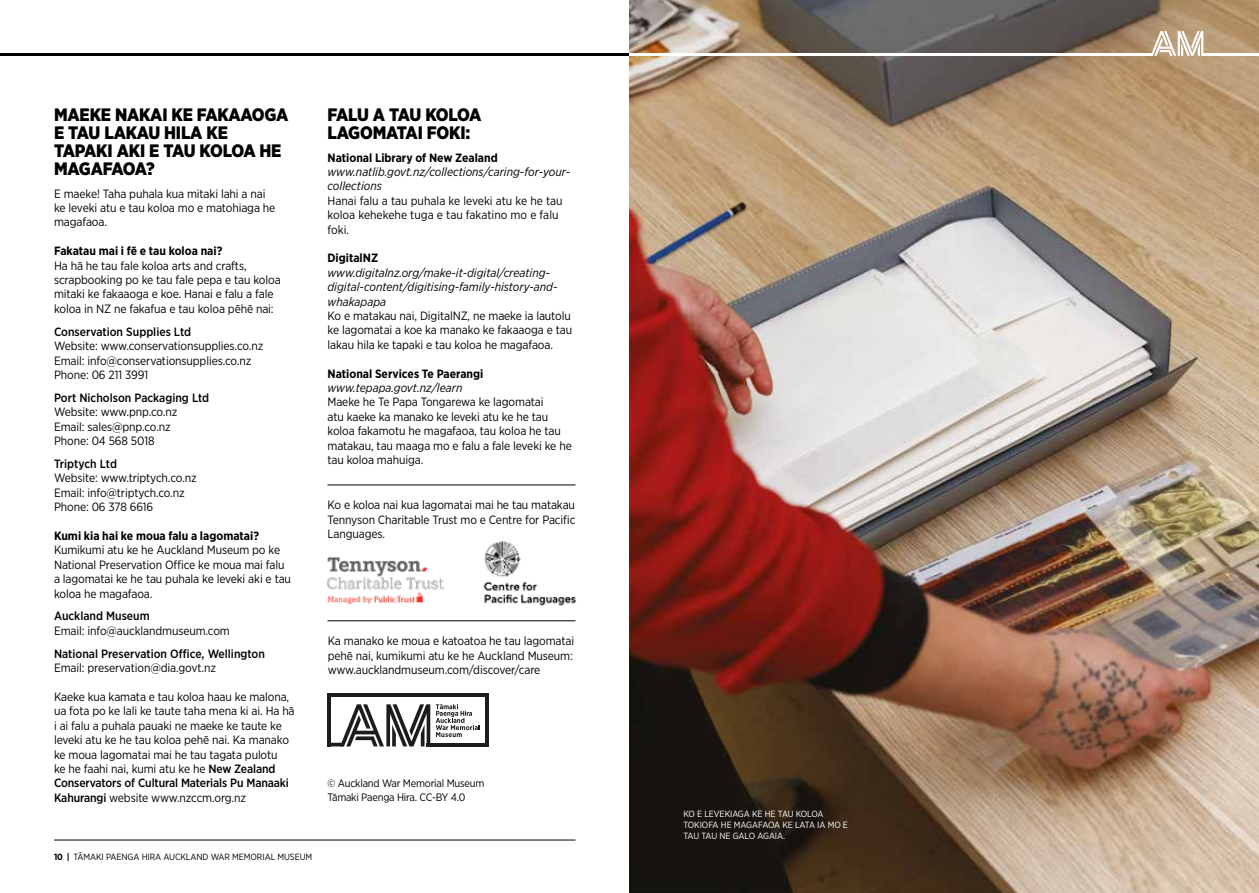
<style>
.page{position:relative;width:1259px;height:893px;background:#fff}
.page>*{position:absolute;margin:0;border:0;box-sizing:border-box;transform-origin:0 0}
.t1{font:900 18px/18px "Gotham Narrow";letter-spacing:-.01em;color:#000}
.t2{font:12px/14.4px "Gotham Narrow";letter-spacing:-.01em;color:#000}
.t3{font:italic 12px/14.4px "Gotham Narrow";color:#000}
.t4{font:700 12px "Gotham Narrow";color:#000}
.t5{font:500 12px "Gotham Narrow";color:#000}
.t6{font:10.8px/14.4px "Gotham Narrow";letter-spacing:-.02em;color:#000}
.t7{font:9px/10.8px "Gotham Narrow";letter-spacing:-.01em;color:#fff}
.t8{font:9px "Gotham Narrow";letter-spacing:-.01em;color:#000}
.s1{font-weight:500}
.s2{font-weight:700}
</style>
<div class="page">
<img style="left:629px;top:0;width:630px;height:893px">
<img style="left:327px;top:556px;width:118px;height:49px">
<hr style="left:327px;top:620px;width:248px;height:1px;background:#000">
<img style="left:483px;top:541px;width:93px;height:65px">
<svg style="left:436px;top:704px;width:44px;height:33px"></svg>
<svg style="left:340px;top:704px;width:90px;height:42px"></svg>
<hr style="left:426px;top:743px;width:63px;height:3px;background:#1c1c1b">
<hr style="left:327px;top:743px;width:16px;height:3px;background:#1c1c1b">
<hr style="left:485px;top:693px;width:4px;height:53px;background:#1c1c1b">
<hr style="left:327px;top:693px;width:4px;height:53px;background:#1c1c1b">
<hr style="left:327px;top:693px;width:162px;height:4px;background:#1c1c1b">
<hr style="left:327px;top:485px;width:248px;height:1px;background:#000">
<svg style="left:1150px;top:31px;width:53px;height:25px"></svg>
<hr style="left:628px;top:54px;width:524px;height:2px;background:#fff">
<hr style="left:1202px;top:54px;width:57px;height:2px;background:#fff">
<hr style="left:0;top:54px;width:628px;height:2px;background:#000">
<hr style="left:54px;top:840px;width:521px;height:1px;background:#000">
<h1 class="t1" style="left:54px;top:105px;width:236px">MAEKE NAKAI KE FAKAAOGA<br>E TAU LAKAU HILA KE<br>TAPAKI AKI E TAU KOLOA HE<br>MAGAFAOA?</h1>
<p class="t2" style="left:54px;top:186px;width:223px">E maeke! Taha puhala kua mitaki lahi a nai ke leveki atu e tau koloa mo e matohiaga he magafaoa.</p>
<p class="t4" style="left:54px;top:243px;width:170px">Fakatau mai i fē e tau koloa nai?</p>
<p class="t2" style="left:54px;top:258px;width:228px">Ha hā he tau fale koloa arts and crafts, scrapbooking po ke tau fale pepa e tau koloa mitaki ke fakaaoga e koe. Hanai e falu a fale koloa in NZ ne fakafua e tau koloa pēhē nai:</p>
<p class="t5" style="left:54px;top:324px;width:139px">Conservation Supplies Ltd</p>
<p class="t2" style="left:54px;top:338px;width:211px">Website: www.conservationsupplies.co.nz<br>Email: info@conservationsupplies.co.nz<br>Phone: 06 211 3991</p>
<p class="t5" style="left:54px;top:390px;width:157px">Port Nicholson Packaging Ltd</p>
<p class="t2" style="left:54px;top:405px;width:125px">Website: www.pnp.co.nz<br>Email: sales@pnp.co.nz<br>Phone: 04 568 5018</p>
<p class="t5" style="left:54px;top:456px;width:64px">Triptych Ltd</p>
<p class="t2" style="left:54px;top:471px;width:144px">Website: www.triptych.co.nz<br>Email: info@triptych.co.nz<br>Phone: 06 378 6616</p>
<p class="t4" style="left:54px;top:528px;width:206px">Kumi kia hai ke moua falu a lagomatai?</p>
<p class="t2" style="left:54px;top:543px;width:238px">Kumikumi atu ke he Auckland Museum po ke National Preservation Office ke moua mai falu a lagomatai ke he tau puhala ke leveki aki e tau koloa he magafaoa.</p>
<p class="t5" style="left:54px;top:609px;width:97px">Auckland Museum</p>
<p class="t2" style="left:54px;top:623px;width:177px">Email: info@aucklandmuseum.com</p>
<p class="t5" style="left:54px;top:646px;width:212px">National Preservation Office, Wellington</p>
<p class="t2" style="left:54px;top:660px;width:163px">Email: preservation@dia.govt.nz</p>
<p class="t2" style="left:54px;top:689px;width:242px">Kaeke kua kamata e tau koloa haau ke malona, ua fota po ke lali ke taute taha mena ki ai. Ha hā i ai falu a puhala pauaki ne maeke ke taute ke leveki atu ke he tau koloa pehē nai. Ka manako ke moua lagomatai mai he tau tagata pulotu<br>ke he faahi nai, kumi atu ke he <span class="s1">New Zealand Conservators of Cultural Materials Pu Manaaki Kahurangi</span> website www.nzccm.org.nz</p>
<h1 class="t1" style="left:327px;top:105px;width:155px">FALU A TAU KOLOA<br>LAGOMATAI FOKI:</h1>
<p class="t4" style="left:327px;top:150px;width:172px">National Library of New Zealand</p>
<p class="t3" style="left:327px;top:164px;width:244px">www.natlib.govt.nz/collections/caring-for-your&shy;collections</p>
<p class="t2" style="left:327px;top:193px;width:237px">Hanai falu a tau puhala ke leveki atu ke he tau koloa kehekehe tuga e tau fakatino mo e falu foki.</p>
<p class="t4" style="left:327px;top:250px;width:52px">DigitalNZ</p>
<p class="t3" style="left:327px;top:265px;width:231px">www.digitalnz.org/make-it-digital/creating&shy;digital-content/digitising-family-history-and&shy;whakapapa</p>
<p class="t2" style="left:327px;top:308px;width:246px;text-align:justify">Ko e matakau nai, DigitalNZ, ne maeke ia lautolu ke lagomatai a koe ka manako ke fakaaoga e tau lakau hila ke tapaki e tau koloa he magafaoa.</p>
<p class="t4" style="left:327px;top:366px;width:157px">National Services Te Paerangi</p>
<p class="t3" style="left:327px;top:380px;width:136px">www.tepapa.govt.nz/learn</p>
<p class="t2" style="left:327px;top:395px;width:246px">Maeke he Te Papa Tongarewa ke lagomatai<br>atu kaeke ka manako ke leveki atu ke he tau koloa fakamotu he magafaoa, tau koloa he tau matakau, tau maaga mo e falu a fale leveki ke he tau koloa mahuiga.</p>
<p class="t2" style="left:327px;top:498px;width:249px;text-align:justify">Ko e koloa nai kua lagomatai mai he tau matakau Tennyson Charitable Trust mo e Centre for Pacific Languages.</p>
<p class="t2" style="left:328px;top:634px;width:248px;text-align:justify">Ka manako ke moua e katoatoa he tau lagomatai pehē nai, kumikumi atu ke he Auckland Museum: www.aucklandmuseum.com/discover/care</p>
<p class="t6" style="left:327px;top:775px;width:158px">© Auckland War Memorial Museum<br>Tāmaki Paenga Hira. CC-BY 4.0</p>
<p class="t8" style="left:54px;top:851px;width:260px"><span class="s2">10 |</span> TĀMAKI PAENGA HIRA AUCKLAND WAR MEMORIAL MUSEUM</p>
<p class="t7" style="left:683px;top:808px;width:166px">KO E LEVEKIAGA KE HE TAU KOLOA<br>TOKIOFA HE MAGAFAOA KE LATA IA MO E<br>TAU TAU NE GALO AGAIA.</p>
</div>
